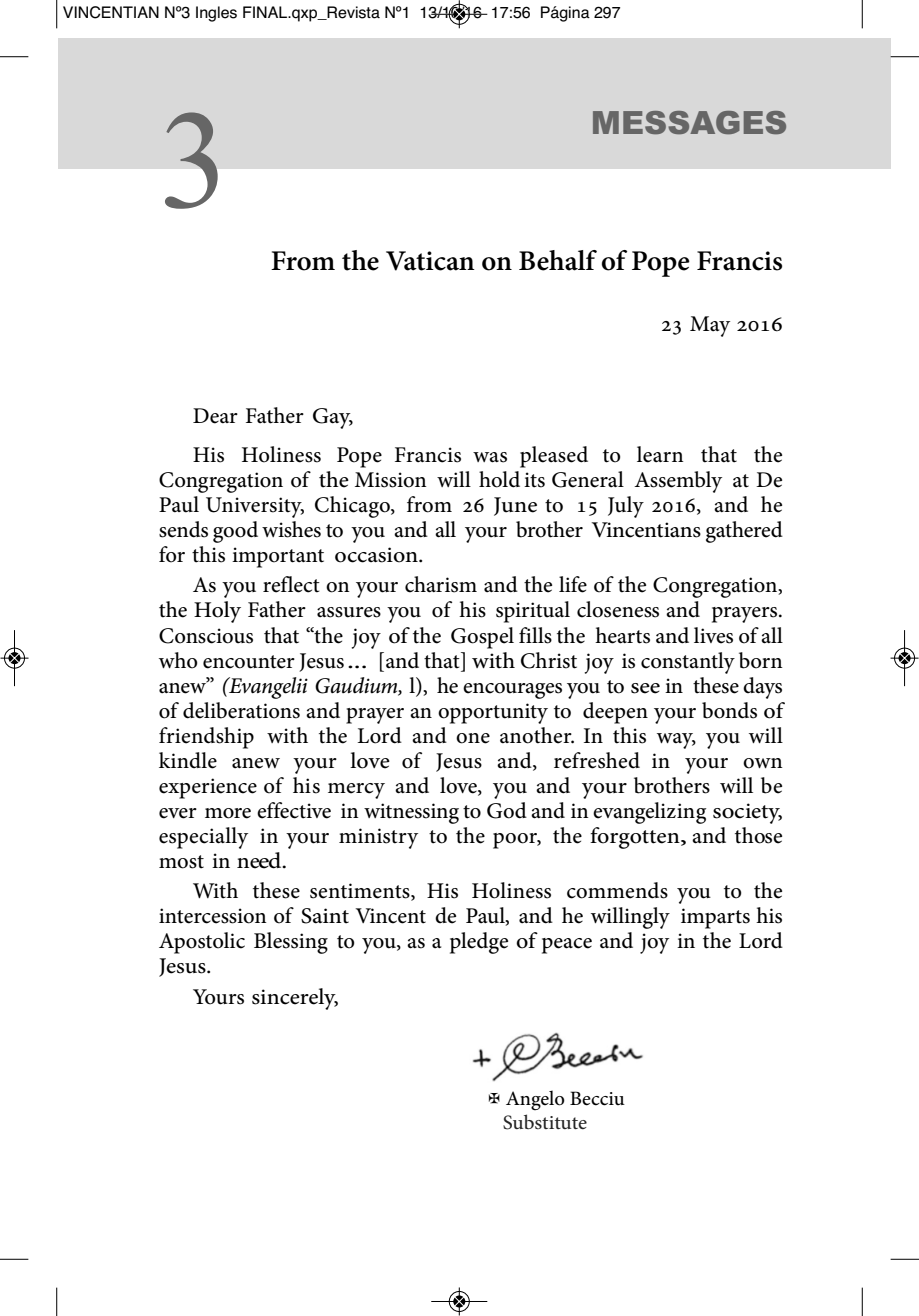
<style>
.page{position:relative;width:919px;height:1316px;background:#fff}
.page>*{position:absolute;margin:0;border:0;box-sizing:border-box;transform-origin:0 0}
.t1{font:140px "Times New Roman";color:#666}
.t2{font:900 32px "Arial";color:#666}
.t3{font:700 28px "Adobe Hebrew";color:#000}
.t4{font:22px/25px "Adobe Hebrew";color:#000;text-align:justify}
.t5{font:20px/24px "Adobe Hebrew";letter-spacing:-.005em;color:#000}
.t6{font:16px "Helvetica";color:#000}
.s1{font-style:italic}
.s2{color:#242424}
</style>
<div class="page">
<div style="left:58px;top:38px;width:832px;height:131px;background:#d9d9d9"></div>
<img style="left:472px;top:1032px;width:172px;height:50px">
<svg style="left:56px;top:0;width:1px;height:28px"></svg>
<svg style="left:0;top:56px;width:28px;height:1px"></svg>
<svg style="left:861px;top:0;width:1px;height:28px"></svg>
<svg style="left:890px;top:56px;width:28px;height:1px"></svg>
<svg style="left:56px;top:1287px;width:1px;height:28px"></svg>
<svg style="left:0;top:1258px;width:28px;height:1px"></svg>
<svg style="left:861px;top:1287px;width:1px;height:28px"></svg>
<svg style="left:890px;top:1258px;width:28px;height:1px"></svg>
<div style="left:448px;top:4px;width:22px;height:21px;border:1px solid #fff;border-radius:50%"></div>
<hr style="left:431px;top:14px;width:56px;height:1px;background:#000">
<div style="left:449px;top:4px;width:20px;height:21px;border:1px solid #000;border-radius:50%"></div>
<svg style="left:454px;top:0;width:10px;height:28px"></svg>
<div style="left:448px;top:1290px;width:22px;height:21px;border:1px solid #fff;border-radius:50%"></div>
<hr style="left:431px;top:1300px;width:56px;height:1px;background:#000">
<div style="left:449px;top:1291px;width:20px;height:20px;border:1px solid #000;border-radius:50%"></div>
<svg style="left:454px;top:1287px;width:10px;height:28px"></svg>
<div style="left:4px;top:647px;width:21px;height:21px;border:1px solid #fff;border-radius:50%"></div>
<hr style="left:14px;top:630px;width:1px;height:56px;background:#000">
<div style="left:4px;top:648px;width:21px;height:20px;border:1px solid #000;border-radius:50%"></div>
<svg style="left:0;top:653px;width:28px;height:10px"></svg>
<div style="left:893px;top:647px;width:22px;height:21px;border:1px solid #fff;border-radius:50%"></div>
<hr style="left:904px;top:630px;width:1px;height:56px;background:#000">
<div style="left:894px;top:648px;width:20px;height:20px;border:1px solid #000;border-radius:50%"></div>
<svg style="left:890px;top:653px;width:28px;height:10px"></svg>
<p class="t6" style="left:63px;top:3px;width:559px">VINCENTIAN Nº3 Ingles FINAL.qxp_Revista Nº1 13/10/16 17:56 Página 297</p>
<p class="t1" style="left:159px;top:77px;width:71px">3</p>
<p class="t2" style="left:591px;top:104px;width:198px">MESSAGES</p>
<p class="t3" style="left:271px;top:250px;width:513px">From the Vatican on Behalf of Pope Francis</p>
<p class="t4" style="left:661px;top:314px;width:123px">23 May 2016</p>
<p class="t4" style="left:193px;top:399px;width:591px;line-height:38.4px">Dear Father Gay,<br>His Holiness Pope Francis was pleased to learn that the</p>
<p class="t4" style="left:159px;top:469px;width:625px">Congregation of the Mission will hold its General Assembly at De Paul University, Chicago, from 26 June to 15 July 2016, and he sends good wishes to you and all your brother Vincentians gathered for this important occasion.</p>
<p class="t4" style="left:159px;top:575px;width:625px;text-indent:34px">As you reflect on your charism and the life of the Congregation, the Holy Father assures you of his spiritual closeness and prayers.<br>Conscious that “the joy of the Gospel fills the hearts and lives of all who encounter Jesus... [and that] with Christ joy is constantly born anew” <span class="s1">(Evangelii Gaudium,</span> l), he encourages you to see in these days of deliberations and prayer an opportunity to deepen your bonds of friendship with the Lord and one another. In this way, you will kindle anew your love of Jesus and, refreshed in your own experience of his mercy and love, you and your brothers will be ever more effective in witnessing to God and in evangelizing society, especially in your ministry to the poor, the forgotten, and those most in need.</p>
<p class="t4" style="left:159px;top:880px;width:625px;text-indent:34px">With these sentiments, His Holiness commends you to the intercession of Saint Vincent de Paul, and he willingly imparts his Apostolic Blessing to you, as a pledge of peace and joy in the Lord Jesus.</p>
<p class="t4" style="left:193px;top:986px;width:147px">Yours sincerely,</p>
<p class="t5" style="left:502px;top:1088px;width:123px">Angelo Becciu<br><span class="s2">Substitute</span></p>
</div>
